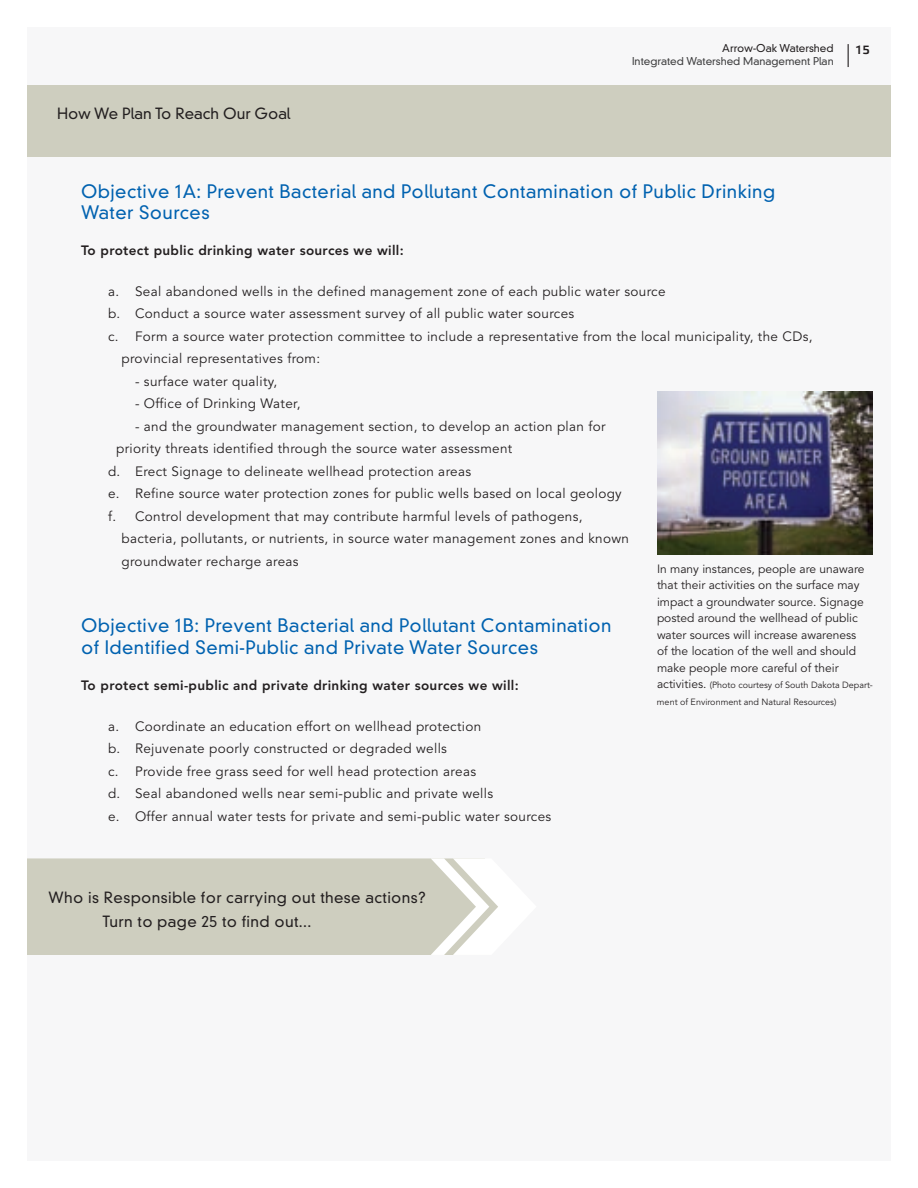
<style>
.page{position:relative;width:918px;height:1188px;background:#fff}
.page>*{position:absolute;margin:0;border:0;box-sizing:border-box;transform-origin:0 0}
.t1{font:300 18px/21.6px "DIN Neuzeit Grotesk Std";letter-spacing:.025em;color:#0162b0}
.t2{font:300 15px/24px "DIN Neuzeit Grotesk Std";letter-spacing:.025em;color:#231f20}
.t3{font:300 15px "DIN Neuzeit Grotesk Std";color:#231f20}
.t4{font:13.5px/22.5px "Avenir LT Std";letter-spacing:.025em;color:#231f20}
.t5{font:800 13.5px "Avenir LT Std";letter-spacing:.025em;color:#231f20}
.t6{font:12px/16.5px "Avenir LT Std";color:#231f20}
.t7{font:12px "Etelka Medium Pro";color:#231f20}
.t8{font:300 10.5px "DIN Neuzeit Grotesk Std";color:#3e3e3f}
.t9{font:300 10.5px "DIN Neuzeit Grotesk Std";color:#231f20}
.t10{font:9px/16.5px "Avenir LT Std";color:#231f20}
.s1{font-size:12px}
</style>
<div class="page">
<div style="left:27px;top:27px;width:864px;height:1134px;background:#f7f7f8"></div>
<svg style="left:848px;top:44px;width:1px;height:23px"></svg>
<div style="left:27px;top:858px;width:404px;height:97px;background:#cecebf"></div>
<div style="left:27px;top:85px;width:864px;height:71px;background:#cecebf"></div>
<svg style="left:431px;top:858px;width:67px;height:97px"></svg>
<img style="left:657px;top:392px;width:216px;height:162px">
<p class="t3" style="left:57px;top:104px;width:235px">How We Plan To Reach Our Goal</p>
<p class="t9" style="left:722px;top:42px;width:113px">Arrow-Oak Watershed</p>
<p class="t7" style="left:855px;top:44px;width:17px">15</p>
<p class="t8" style="left:632px;top:55px;width:203px">Integrated Watershed Management Plan</p>
<h1 class="t1" style="left:81px;top:180px;width:696px">Objective 1A: Prevent Bacterial and Pollutant Contamination of Public Drinking<br>Water Sources</h1>
<p class="t5" style="left:81px;top:243px;width:324px">To protect public drinking water sources we will:</p>
<p class="t4" style="left:108px;top:280px;width:559px">a. Seal abandoned wells in the defined management zone of each public water source</p>
<p class="t4" style="left:108px;top:303px;width:468px">b. Conduct a source water assessment survey of all public water sources</p>
<p class="t4" style="left:108px;top:325px;width:706px">c. Form a source water protection committee to include a representative from the local municipality, the CDs,</p>
<p class="t4" style="left:122px;top:348px;width:200px">provincial representatives from:</p>
<p class="t4" style="left:135px;top:370px;width:144px">- surface water quality,</p>
<p class="t4" style="left:135px;top:393px;width:167px">- Office of Drinking Water,</p>
<p class="t4" style="left:135px;top:415px;width:472px">- and the groundwater management section, to develop an action plan for</p>
<p class="t4" style="left:116px;top:438px;width:398px">priority threats identified through the source water assessment</p>
<p class="t4" style="left:108px;top:460px;width:365px">d. Erect Signage to delineate wellhead protection areas</p>
<p class="t4" style="left:108px;top:483px;width:515px">e. Refine source water protection zones for public wells based on local geology</p>
<p class="t4" style="left:108px;top:505px;width:476px">f. Control development that may contribute harmful levels of pathogens,</p>
<p class="t4" style="left:122px;top:528px;width:509px">bacteria, pollutants, or nutrients, in source water management zones and known</p>
<p class="t4" style="left:122px;top:550px;width:179px">groundwater recharge areas</p>
<p class="t6" style="left:657px;top:561px;width:209px">In many instances, people are unaware that their activities on the surface may impact a groundwater source. Signage posted around the wellhead of public water sources will increase awareness of the location of the well and should make people more careful of their</p>
<p class="t10" style="left:657px;top:677px;width:217px"><span class="s1">activities.</span> (Photo courtesy of South Dakota Depart&shy;ment of Environment and Natural Resources)</p>
<h1 class="t1" style="left:81px;top:615px;width:532px">Objective 1B: Prevent Bacterial and Pollutant Contamination of Identified Semi-Public and Private Water Sources</h1>
<p class="t5" style="left:81px;top:677px;width:439px">To protect semi-public and private drinking water sources we will:</p>
<p class="t4" style="left:108px;top:715px;width:445px">a. Coordinate an education effort on wellhead protection<br>b. Rejuvenate poorly constructed or degraded wells<br>c. Provide free grass seed for well head protection areas<br>d. Seal abandoned wells near semi-public and private wells<br>e. Offer annual water tests for private and semi-public water sources</p>
<p class="t2" style="left:103px;top:885px;width:325px;text-indent:-54px">Who is Responsible for carrying out these actions?<br>Turn to page 25 to find out...</p>
</div>
